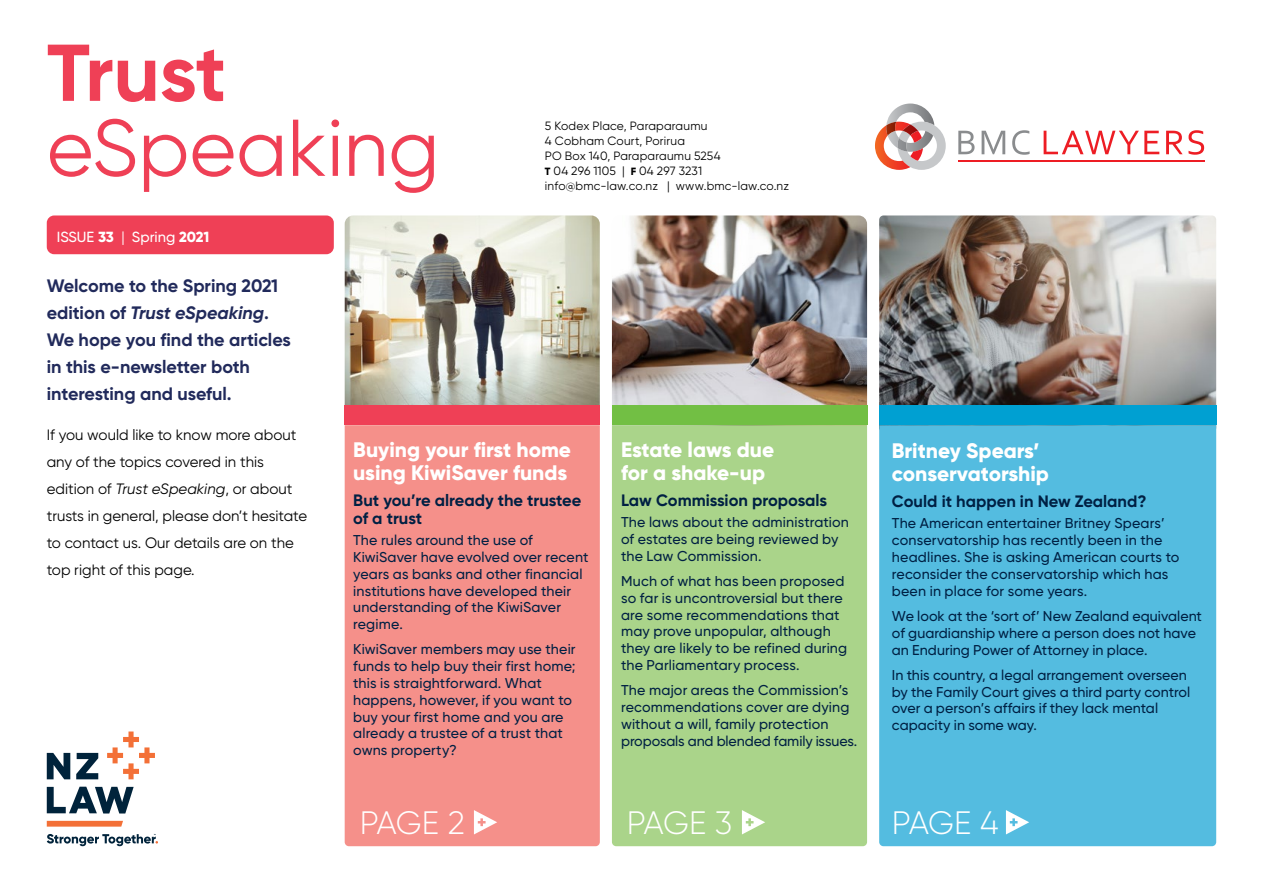
<style>
.page{position:relative;width:1263px;height:893px;background:#fff}
.page>*{position:absolute;margin:0;border:0;box-sizing:border-box;transform-origin:0 0}
.t1{font:80.25px "Gilroy";color:#ef4056}
.t2{font:700 80.25px "Gilroy";letter-spacing:-.01em;color:#ef4056}
.t3{font:300 32.4px "Gilroy";letter-spacing:-.025em;color:#fff}
.t4{font:800 21px/22.5px "Gilroy";color:#fff}
.t5{font:700 18px/27px "Gilroy";color:#212a5b}
.t6{font:700 16.5px/18px "Gilroy";color:#002043}
.t7{font:15px/27px "Gilroy";color:#000}
.t8{font:500 14.7px "Gilroy";color:#fff}
.t9{font:500 14.25px/16.8px "Gilroy";letter-spacing:.01em;color:#002043}
.t10{font:12px/15px "Gilroy";letter-spacing:.015em;color:#000}
.s1{font-weight:800}
.s2{font-weight:400}
.s3{font-weight:800;font-size:10.5px}
.s4{font-style:italic}
</style>
<div class="page">
<img style="left:612px;top:215px;width:255px;height:191px">
<img style="left:345px;top:215px;width:255px;height:191px">
<img style="left:879px;top:215px;width:337px;height:191px">
<div style="left:879px;top:425px;width:337px;height:421px;background:#54bce0"></div>
<div style="left:345px;top:425px;width:255px;height:421px;background:#f5908a"></div>
<div style="left:612px;top:425px;width:255px;height:421px;background:#aad48a"></div>
<svg style="left:474px;top:810px;width:23px;height:24px"></svg>
<svg style="left:1006px;top:810px;width:23px;height:24px"></svg>
<svg style="left:742px;top:810px;width:23px;height:24px"></svg>
<div style="left:345px;top:406px;width:255px;height:19px;background:#ef4056"></div>
<div style="left:612px;top:406px;width:255px;height:19px;background:#72bf44"></div>
<div style="left:879px;top:406px;width:337px;height:19px;background:#00a0d2"></div>
<svg style="left:47px;top:787px;width:87px;height:26px"></svg>
<svg style="left:47px;top:753px;width:51px;height:26px"></svg>
<svg style="left:107px;top:731px;width:48px;height:48px"></svg>
<svg style="left:47px;top:821px;width:76px;height:6px"></svg>
<svg style="left:47px;top:834px;width:111px;height:12px"></svg>
<div style="left:47px;top:215px;width:287px;height:39px;background:#ef4056;border-radius:7px"></div>
<svg style="left:891px;top:104px;width:19px;height:9px"></svg>
<svg style="left:895px;top:122px;width:51px;height:48px"></svg>
<img style="left:886px;top:122px;width:36px;height:20px">
<hr style="left:958px;top:160px;width:246px;height:2px;background:#ed1d24">
<svg style="left:958px;top:130px;width:71px;height:25px"></svg>
<svg style="left:1043px;top:130px;width:161px;height:25px"></svg>
<h1 class="t2" style="left:47px;top:23px;width:181px">Trust</h1>
<h1 class="t1" style="left:47px;top:99px;width:394px">eSpeaking</h1>
<p class="t8" style="left:57px;top:228px;width:154px">ISSUE <span class="s1">33</span> <span class="s2">|</span> Spring <span class="s1">2021</span></p>
<p class="t10" style="left:545px;top:118px;width:246px">5 Kodex Place, Paraparaumu<br>4 Cobham Court, Porirua<br>PO Box 140, Paraparaumu 5254<br><span class="s3">T</span> 04 296 1105 | <span class="s3">F</span> 04 297 3231 info@bmc-law.co.nz | www.bmc-law.co.nz</p>
<p class="t5" style="left:47px;top:272px;width:246px">Welcome to the Spring 2021 edition of <span class="s4">Trust eSpeaking</span>.<br>We hope you find the articles in this e-newsletter both interesting and useful.</p>
<p class="t7" style="left:47px;top:421px;width:262px">If you would like to know more about any of the topics covered in this edition of <span class="s4">Trust eSpeaking</span>, or about trusts in general, please don’t hesitate to contact us. Our details are on the top right of this page.</p>
<h3 class="t4" style="left:353px;top:438px;width:219px">Buying your first home using KiwiSaver funds</h3>
<p class="t6" style="left:353px;top:491px;width:230px">But you’re already the trustee of a trust</p>
<p class="t9" style="left:353px;top:532px;width:237px">The rules around the use of<br>KiwiSaver have evolved over recent years as banks and other financial institutions have developed their understanding of the KiwiSaver regime.</p>
<p class="t9" style="left:353px;top:641px;width:224px">KiwiSaver members may use their funds to help buy their first home; this is straightforward. What happens, however, if you want to buy your first home and you are already a trustee of a trust that owns property?</p>
<h3 class="t4" style="left:621px;top:438px;width:155px">Estate laws due for a shake-up</h3>
<p class="t6" style="left:621px;top:491px;width:208px">Law Commission proposals</p>
<p class="t9" style="left:621px;top:514px;width:229px">The laws about the administration of estates are being reviewed by the Law Commission.</p>
<p class="t9" style="left:621px;top:572px;width:228px">Much of what has been proposed so far is uncontroversial but there are some recommendations that may prove unpopular, although they are likely to be refined during the Parliamentary process.</p>
<p class="t9" style="left:621px;top:682px;width:238px">The major areas the Commission’s recommendations cover are dying without a will, family protection proposals and blended family issues.</p>
<h3 class="t4" style="left:892px;top:440px;width:159px">Britney Spears’ conservatorship</h3>
<p class="t6" style="left:892px;top:492px;width:256px">Could it happen in New Zealand?</p>
<p class="t9" style="left:892px;top:515px;width:289px">The American entertainer Britney Spears’ conservatorship has recently been in the headlines. She is asking American courts to reconsider the conservatorship which has been in place for some years.</p>
<p class="t9" style="left:892px;top:607px;width:312px">We look at the ‘sort of’ New Zealand equivalent of guardianship where a person does not have an Enduring Power of Attorney in place.</p>
<p class="t9" style="left:892px;top:666px;width:300px">In this country, a legal arrangement overseen by the Family Court gives a third party control over a person’s affairs if they lack mental capacity in some way.</p>
<h2 class="t3" style="left:360px;top:802px;width:107px">PAGE 2</h2>
<h2 class="t3" style="left:627px;top:802px;width:107px">PAGE 3</h2>
<h2 class="t3" style="left:892px;top:802px;width:108px">PAGE 4</h2>
</div>
